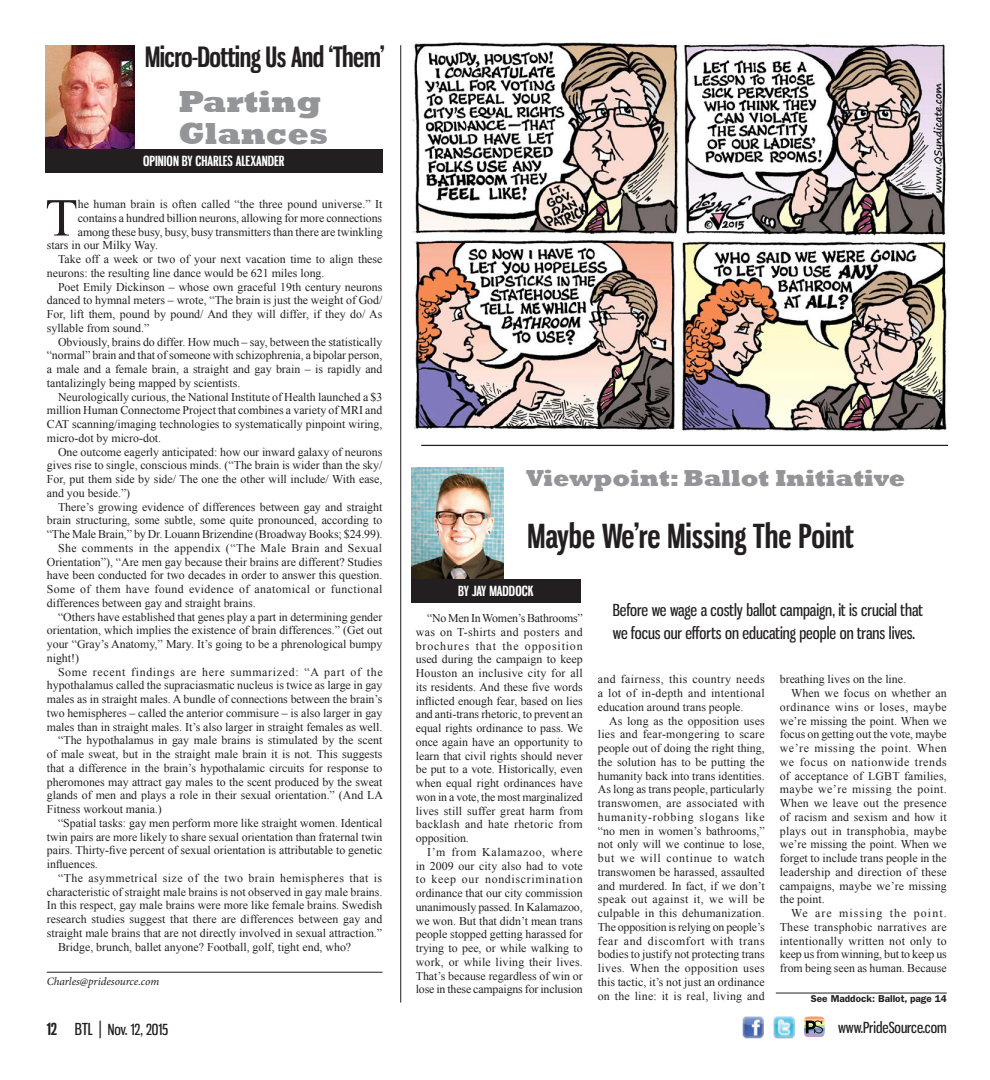
<style>
.page{position:relative;width:990px;height:1080px;background:#fff}
.page>*{position:absolute;margin:0;border:0;box-sizing:border-box;transform-origin:0 0}
.Body_Copy_-_DropCap{font:53.38px "Times New Roman";color:#231f20}
.Headline_2_-_Small{font:700 32.5px "Gnuolane Rg";color:#231f20}
.Column_Name{font:800 31.25px/31.2px "Rockwell";color:#939598}
.t1{font:700 27.5px "Gnuolane Rg";letter-spacing:-.02em;color:#231f20}
.Column_Name-2{font:800 23.75px "Rockwell";color:#939598}
.Pull_Quote_W_O_Quote{font:16.25px/22.5px "Gnuolane Rg";color:#231f20}
.t2{font:15px "Gnuolane Rg";color:#231f20}
.ByLine_New{font:700 13.75px "Gnuolane Rg";color:#fff}
.Body_Copy{font:11.88px/13.8px "Times New Roman";color:#231f20;text-align:justify}
.Body_Copy_-_DropCap-2{font:11.88px "Times New Roman";letter-spacing:-.005em;color:#231f20}
.Tag_Line{font:italic 11.25px "Minion Pro";letter-spacing:-.01em;color:#231f20}
.Continued_on{font:600 10px "Franklin Gothic";color:#231f20}
.s1{font-weight:700;font-size:16.25px}
.s2{font-size:16.25px}
.s3{font-size:17.5px}
</style>
<div class="page">
<img style="left:773px;top:1016px;width:22px;height:22px">
<img style="left:742px;top:1016px;width:22px;height:22px">
<hr style="left:804px;top:1016px;width:21px;height:3px;background:#f69a7a">
<hr style="left:804px;top:1019px;width:21px;height:3px;background:#fdc88a">
<hr style="left:804px;top:1022px;width:21px;height:3px;background:#f6f3a2">
<hr style="left:804px;top:1025px;width:21px;height:3px;background:#b7d99b">
<hr style="left:804px;top:1028px;width:21px;height:3px;background:#868fc4">
<hr style="left:804px;top:1031px;width:21px;height:3px;background:#8fafd8">
<hr style="left:804px;top:1034px;width:21px;height:3px;background:#bb9cc9">
<svg style="left:806px;top:1021px;width:17px;height:12px"></svg>
<img style="left:411px;top:43px;width:536px;height:389px">
<hr style="left:400px;top:45px;width:1px;height:958px;background:#231f20">
<img style="left:45px;top:45px;width:90px;height:104px">
<div style="left:45px;top:149px;width:337px;height:23px;background:#231f20"></div>
<hr style="left:421px;top:445px;width:527px;height:1px;background:#231f20">
<img style="left:412px;top:467px;width:92px;height:112px">
<div style="left:411px;top:579px;width:169px;height:24px;background:#231f20"></div>
<hr style="left:47px;top:972px;width:335px;height:1px;background:#231f20">
<hr style="left:776px;top:993px;width:171px;height:1px;background:#231f20">
<p class="t1" style="left:145px;top:40px;width:241px">Micro-Dotting Us And ‘Them’</p>
<p class="Column_Name" style="left:178px;top:87px;width:152px">Parting<br>Glances</p>
<p class="ByLine_New" style="left:143px;top:152px;width:143px">OPINION BY CHARLES ALEXANDER</p>
<p class="Body_Copy_-_DropCap" style="left:45px;top:182px;width:34px">T</p>
<p class="Body_Copy_-_DropCap-2" style="left:78px;top:196px;width:306px">he human brain is often called “the three pound universe.” It</p>
<p class="Body_Copy_-_DropCap-2" style="left:78px;top:210px;width:306px">contains a hundred billion neurons, allowing for more connections</p>
<p class="Body_Copy_-_DropCap-2" style="left:78px;top:224px;width:306px">among these busy, busy, busy transmitters than there are twinkling</p>
<p class="Body_Copy_-_DropCap-2" style="left:47px;top:237px;width:113px">stars in our Milky Way.</p>
<p class="Body_Copy" style="left:47px;top:252px;width:337px;text-indent:11px">Take off a week or two of your next vacation time to align these neurons: the resulting line dance would be 621 miles long.</p>
<p class="Body_Copy" style="left:47px;top:280px;width:337px;text-indent:11px">Poet Emily Dickinson – whose own graceful 19th century neurons danced to hymnal meters – wrote, “The brain is just the weight of God/ For, lift them, pound by pound/ And they will differ, if they do/ As syllable from sound.”</p>
<p class="Body_Copy" style="left:47px;top:335px;width:337px;text-indent:11px">Obviously, brains do differ. How much – say, between the statistically “normal” brain and that of someone with schizophrenia, a bipolar person, a male and a female brain, a straight and gay brain – is rapidly and tantalizingly being mapped by scientists.</p>
<p class="Body_Copy" style="left:47px;top:390px;width:337px;text-indent:11px">Neurologically curious, the National Institute of Health launched a $3 million Human Connectome Project that combines a variety of MRI and CAT scanning/imaging technologies to systematically pinpoint wiring, micro-dot by micro-dot.</p>
<p class="Body_Copy" style="left:47px;top:445px;width:337px;text-indent:11px">One outcome eagerly anticipated: how our inward galaxy of neurons gives rise to single, conscious minds. (“The brain is wider than the sky/ For, put them side by side/ The one the other will include/ With ease, and you beside.”)</p>
<p class="Body_Copy" style="left:47px;top:500px;width:337px;text-indent:11px">There’s growing evidence of differences between gay and straight brain structuring, some subtle, some quite pronounced, according to “The Male Brain,” by Dr. Louann Brizendine (Broadway Books; $24.99).</p>
<p class="Body_Copy" style="left:47px;top:541px;width:337px;text-indent:11px">She comments in the appendix (“The Male Brain and Sexual Orientation”), “Are men gay because their brains are different? Studies have been conducted for two decades in order to answer this question.<br>Some of them have found evidence of anatomical or functional differences between gay and straight brains.</p>
<p class="Body_Copy" style="left:47px;top:610px;width:337px;text-indent:11px">“Others have established that genes play a part in determining gender orientation, which implies the existence of brain differences.” (Get out your “Gray’s Anatomy,” Mary. It’s going to be a phrenological bumpy night!)</p>
<p class="Body_Copy" style="left:47px;top:665px;width:337px;text-indent:11px">Some recent findings are here summarized: “A part of the hypothalamus called the supraciasmatic nucleus is twice as large in gay males as in straight males. A bundle of connections between the brain’s two hemispheres – called the anterior commisure – is also larger in gay males than in straight males. It’s also larger in straight females as well.</p>
<p class="Body_Copy" style="left:47px;top:733px;width:338px;text-indent:11px">“The hypothalamus in gay male brains is stimulated by the scent of male sweat, but in the straight male brain it is not. This suggests that a difference in the brain’s hypothalamic circuits for response to pheromones may attract gay males to the scent produced by the sweat glands of men and plays a role in their sexual orientation.” (And LA Fitness workout mania.)</p>
<p class="Body_Copy" style="left:47px;top:816px;width:337px;text-indent:11px">“Spatial tasks: gay men perform more like straight women. Identical twin pairs are more likely to share sexual orientation than fraternal twin pairs. Thirty-five percent of sexual orientation is attributable to genetic influences.</p>
<p class="Body_Copy" style="left:47px;top:871px;width:337px;text-indent:11px">“The asymmetrical size of the two brain hemispheres that is characteristic of straight male brains is not observed in gay male brains.<br>In this respect, gay male brains were more like female brains. Swedish research studies suggest that there are differences between gay and straight male brains that are not directly involved in sexual attraction.”</p>
<p class="Body_Copy" style="left:58px;top:940px;width:295px">Bridge, brunch, ballet anyone? Football, golf, tight end, who?</p>
<p class="Tag_Line" style="left:47px;top:974px;width:114px">Charles@pridesource.com</p>
<p class="Column_Name-2" style="left:526px;top:464px;width:381px">Viewpoint: Ballot Initiative</p>
<p class="Headline_2_-_Small" style="left:527px;top:516px;width:328px">Maybe We’re Missing The Point</p>
<p class="ByLine_New" style="left:458px;top:583px;width:77px">BY JAY MADDOCK</p>
<p class="Body_Copy" style="left:416px;top:611px;width:169px;text-indent:11px">“No Men In Women’s Bathrooms” was on T-shirts and posters and brochures that the opposition used during the campaign to keep Houston an inclusive city for all its residents. And these five words inflicted enough fear, based on lies and anti-trans rhetoric, to prevent an equal rights ordinance to pass. We once again have an opportunity to learn that civil rights should never be put to a vote. Historically, even when equal right ordinances have won in a vote, the most marginalized lives still suffer great harm from backlash and hate rhetoric from opposition.</p>
<p class="Body_Copy" style="left:416px;top:845px;width:169px;text-indent:11px">I’m from Kalamazoo, where in 2009 our city also had to vote to keep our nondiscrimination ordinance that our city commission unanimously passed. In Kalamazoo, we won. But that didn’t mean trans people stopped getting harassed for trying to pee, or while walking to work, or while living their lives.<br>That’s because regardless of win or lose in these campaigns for inclusion</p>
<p class="Pull_Quote_W_O_Quote" style="left:613px;top:599px;width:312px">Before we wage a costly ballot campaign, it is crucial that we focus our efforts on educating people on trans lives.</p>
<p class="Body_Copy" style="left:598px;top:672px;width:169px">and fairness, this country needs a lot of in-depth and intentional education around trans people.</p>
<p class="Body_Copy" style="left:598px;top:714px;width:169px;text-indent:11px">As long as the opposition uses lies and fear-mongering to scare people out of doing the right thing, the solution has to be putting the humanity back into trans identities.<br>As long as trans people, particularly transwomen, are associated with humanity-robbing slogans like “no men in women’s bathrooms,” not only will we continue to lose, but we will continue to watch transwomen be harassed, assaulted and murdered. In fact, if we don’t speak out against it, we will be culpable in this dehumanization.<br>The opposition is relying on people’s fear and discomfort with trans bodies to justify not protecting trans lives. When the opposition uses this tactic, it’s not just an ordinance on the line: it is real, living and</p>
<p class="Body_Copy" style="left:780px;top:672px;width:128px">breathing lives on the line.</p>
<p class="Body_Copy" style="left:780px;top:686px;width:169px;text-indent:11px">When we focus on whether an ordinance wins or loses, maybe we’re missing the point. When we focus on getting out the vote, maybe we’re missing the point. When we focus on nationwide trends of acceptance of LGBT families, maybe we’re missing the point.<br>When we leave out the presence of racism and sexism and how it plays out in transphobia, maybe we’re missing the point. When we forget to include trans people in the leadership and direction of these campaigns, maybe we’re missing the point.</p>
<p class="Body_Copy" style="left:780px;top:906px;width:169px;text-indent:11px">We are missing the point.<br>These transphobic narratives are intentionally written not only to keep us from winning, but to keep us from being seen as human. Because</p>
<p class="Continued_on" style="left:811px;top:993px;width:137px">See Maddock: Ballot, page 14</p>
<p class="t2" style="left:47px;top:1021px;width:123px"><span class="s1">12</span> <span class="s2">BTL</span> <span class="s3">|</span> Nov. 12, 2015</p>
<p class="t2" style="left:838px;top:1019px;width:110px">www.PrideSource.com</p>
</div>
